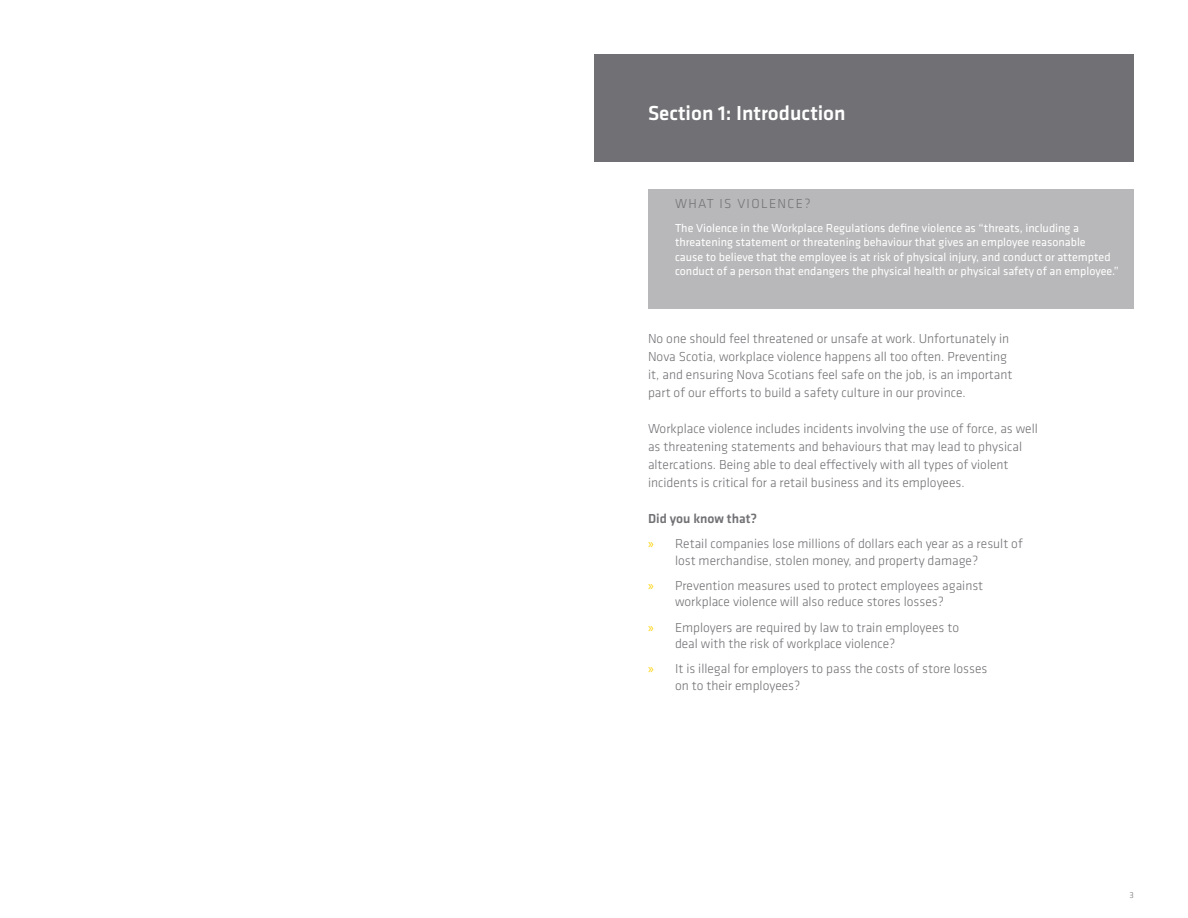
<style>
.page{position:relative;width:1188px;height:918px;background:#fff}
.page>*{position:absolute;margin:0;border:0;box-sizing:border-box;transform-origin:0 0}
.t1{font:500 21px "Klavika";color:#fff}
.t2{font:300 13.5px/18px "Klavika";color:#717074}
.t3{font:12px/14.4px "Klavika";color:#fff}
.t4{font:300 9px "Klavika";color:#717074}
.s1{font-weight:500}
.s2{font-family:"Myriad Pro";font-weight:400;color:#ffd200}
</style>
<div class="page">
<div style="left:594px;top:54px;width:540px;height:108px;background:#717074"></div>
<div style="left:648px;top:189px;width:486px;height:119px;background:#b8b7b9"></div>
<h1 class="t1" style="left:648px;top:99px;width:199px">Section 1: Introduction</h1>
<p class="t2" style="left:675px;top:195px;width:104px">What is violence</p>
<p class="t2" style="left:804px;top:195px;width:8px">?</p>
<p class="t3" style="left:675px;top:220px;width:445px">The Violence in the Workplace Regulations define violence as “threats, including a threatening statement or threatening behaviour that gives an employee reasonable<br>cause to believe that the employee is at risk of physical injury, and conduct or attempted conduct of a person that endangers the physical health or physical safety of an employee.”</p>
<p class="t2" style="left:648px;top:330px;width:366px">No one should feel threatened or unsafe at work. Unfortunately in Nova Scotia, workplace violence happens all too often. Preventing it, and ensuring Nova Scotians feel safe on the job, is an important part of our efforts to build a safety culture in our province.</p>
<p class="t2" style="left:648px;top:420px;width:391px">Workplace violence includes incidents involving the use of force, as well as threatening statements and behaviours that may lead to physical altercations. Being able to deal effectively with all types of violent incidents is critical for a retail business and its employees.</p>
<p class="t2" style="left:648px;top:506px;width:376px;line-height:25.2px"><span class="s1">Did you know that?<br></span><span class="s2">»</span> Retail companies lose millions of dollars each year as a result of</p>
<p class="t2" style="left:648px;top:548px;width:337px;line-height:25.2px;text-indent:27px">lost merchandise, stolen money, and property damage? <span class="s2">»</span> Prevention measures used to protect employees against</p>
<p class="t2" style="left:648px;top:589px;width:313px;line-height:25.2px;text-indent:27px">workplace violence will also reduce stores losses?<br><span class="s2">»</span> Employers are required by law to train employees to</p>
<p class="t2" style="left:648px;top:631px;width:341px;line-height:25.2px;text-indent:27px">deal with the risk of workplace violence?<br><span class="s2">»</span> It is illegal for employers to pass the costs of store losses</p>
<p class="t2" style="left:675px;top:676px;width:127px">on to their employees?</p>
<p class="t4" style="left:1130px;top:889px;width:6px">3</p>
</div>
